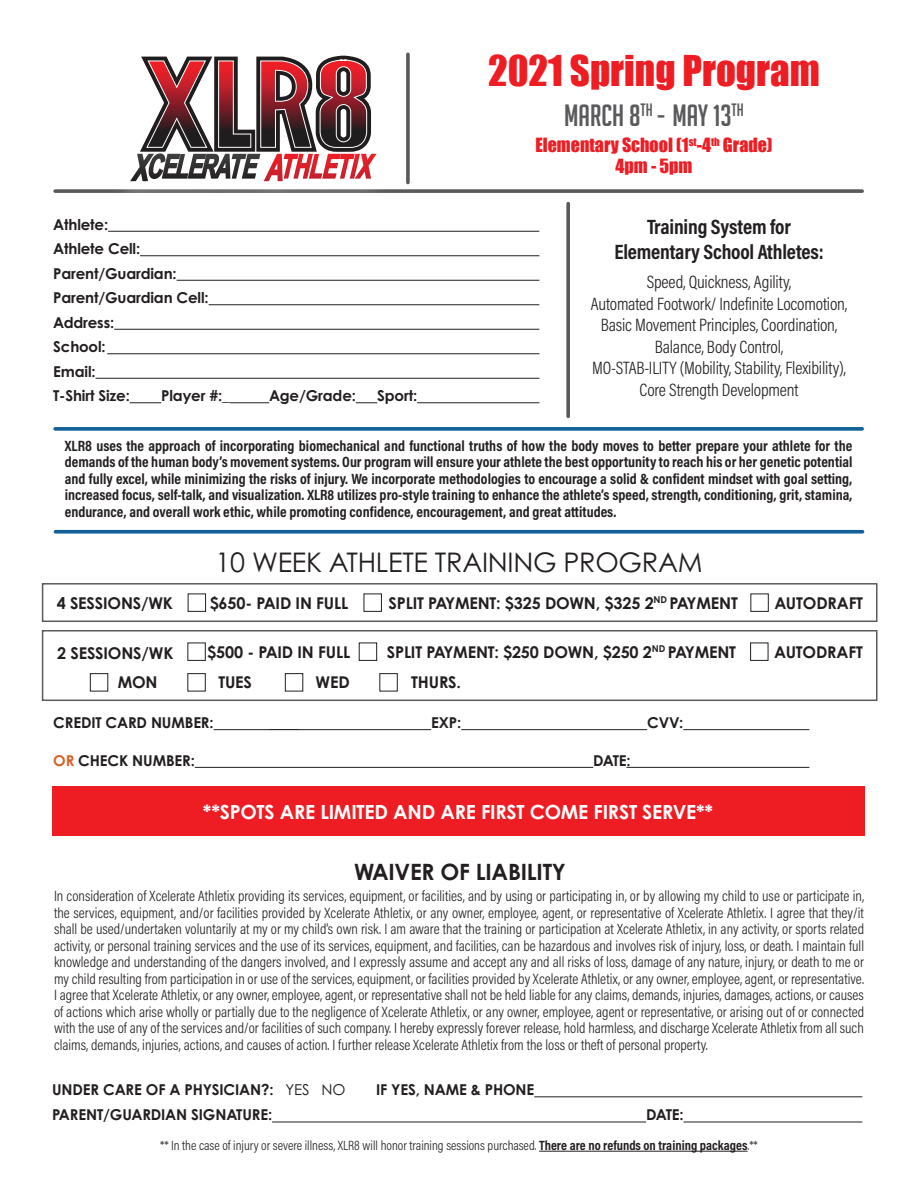
<style>
.page{position:relative;width:918px;height:1188px;background:#fff}
.page>*{position:absolute;margin:0;border:0;box-sizing:border-box;transform-origin:0 0}
.t1{font:39px "Impact";color:#ee1d23}
.t2{font:30px "Big Noodle Titling";color:#5a5a5d}
.t3{font:27px "Century Gothic Pro";letter-spacing:-.01em;color:#231f20}
.t4{font:700 22.5px "Century Gothic Pro";letter-spacing:-.01em;color:#231f20}
.t5{font:700 20.85px/25px "Acumin Pro Cond";letter-spacing:-.01em;color:#231f20;text-align:center}
.t6{font:700 19.5px "Century Gothic Pro";letter-spacing:-.01em;color:#fff}
.t7{font:300 18px/21.6px "Acumin Pro Cond";letter-spacing:-.01em;color:#231f20;text-align:center}
.t8{font:18px/21.6px "Impact";color:#ee1d23;text-align:center}
.t9{font:700 16.2px/29px "Century Gothic Pro";letter-spacing:-.01em;color:#231f20}
.t10{font:300 15px/16.5px "Acumin Pro Cond";color:#231f20;text-align:justify}
.t11{font:700 15px/16.5px "Acumin Pro Cond";color:#231f20;text-align:justify}
.t12{font:700 15px/24.5px "Century Gothic Pro";letter-spacing:-.01em;color:#231f20}
.t13{font:300 13.5px "Acumin Pro Cond";color:#231f20}
.s1{color:#d65f27}
.s2{font-weight:400}
.s3{font-weight:700}
</style>
<div class="page">
<div style="left:53px;top:786px;width:812px;height:50px;background:#ee1d23"></div>
<svg style="left:406px;top:54px;width:4px;height:129px"></svg>
<hr style="left:214px;top:729px;width:217px;height:1px;background:#231f20">
<hr style="left:461px;top:729px;width:186px;height:1px;background:#231f20">
<hr style="left:683px;top:729px;width:126px;height:1px;background:#231f20">
<hr style="left:195px;top:767px;width:398px;height:1px;background:#231f20">
<hr style="left:627px;top:767px;width:182px;height:1px;background:#231f20">
<svg style="left:55px;top:189px;width:807px;height:4px;background:#69696b"></svg>
<svg style="left:55px;top:427px;width:807px;height:4px;background:#286ea1"></svg>
<svg style="left:566px;top:204px;width:4px;height:212px"></svg>
<hr style="left:108px;top:231px;width:431px;height:1px;background:#231f20">
<hr style="left:140px;top:255px;width:399px;height:1px;background:#231f20">
<hr style="left:177px;top:280px;width:362px;height:1px;background:#231f20">
<hr style="left:209px;top:304px;width:330px;height:1px;background:#231f20">
<hr style="left:114px;top:329px;width:425px;height:1px;background:#231f20">
<hr style="left:107px;top:353px;width:432px;height:1px;background:#231f20">
<hr style="left:96px;top:378px;width:443px;height:1px;background:#231f20">
<hr style="left:130px;top:402px;width:31px;height:1px;background:#231f20">
<hr style="left:230px;top:402px;width:39px;height:1px;background:#231f20">
<svg style="left:356px;top:402px;width:21px;height:1px"></svg>
<hr style="left:417px;top:402px;width:122px;height:1px;background:#231f20">
<svg style="left:55px;top:530px;width:808px;height:4px;background:#2c71a3"></svg>
<hr style="left:534px;top:1096px;width:328px;height:1px;background:#231f20">
<hr style="left:272px;top:1122px;width:374px;height:1px;background:#231f20">
<hr style="left:684px;top:1122px;width:178px;height:1px;background:#231f20">
<hr style="left:539px;top:1151px;width:209px;height:1px;background:#231f20">
<div style="left:188px;top:594px;width:18px;height:18px;border:1px solid #231f20"></div>
<div style="left:364px;top:594px;width:18px;height:18px;border:1px solid #231f20"></div>
<div style="left:751px;top:594px;width:18px;height:18px;border:1px solid #231f20"></div>
<div style="left:188px;top:643px;width:18px;height:18px;border:1px solid #231f20"></div>
<div style="left:359px;top:643px;width:18px;height:18px;border:1px solid #231f20"></div>
<div style="left:750px;top:643px;width:18px;height:18px;border:1px solid #231f20"></div>
<div style="left:90px;top:673px;width:18px;height:18px;border:1px solid #231f20"></div>
<div style="left:188px;top:673px;width:18px;height:18px;border:1px solid #231f20"></div>
<div style="left:285px;top:673px;width:18px;height:18px;border:1px solid #231f20"></div>
<div style="left:380px;top:673px;width:18px;height:18px;border:1px solid #231f20"></div>
<div style="left:42px;top:583px;width:836px;height:39px;border:2px solid #5a5a5d"></div>
<div style="left:42px;top:630px;width:836px;height:71px;border:2px solid #5a5a5d"></div>
<div style="left:111px;top:35px;width:285px;height:167px;background:#fff"></div>
<svg style="left:130px;top:56px;width:247px;height:125px"></svg>
<h1 class="t1" style="left:488px;top:41px;width:333px">2021 Spring Program</h1>
<h2 class="t2" style="left:564px;top:99px;width:181px">MARCH 8<sup>TH</sup> - MAY 13<sup>TH</sup></h2>
<p class="t12" style="left:53px;top:212px;width:157px">Athlete:<br>Athlete Cell:<br>Parent/Guardian:<br>Parent/Guardian Cell:<br>Address:<br>School:<br>Email:<br>T-Shirt Size:</p>
<p class="t12" style="left:161px;top:383px;width:70px">Player #:_</p>
<p class="t12" style="left:269px;top:383px;width:88px">Age/Grade:</p>
<p class="t12" style="left:377px;top:383px;width:42px">Sport:</p>
<p class="t8" style="left:535px;top:133px;width:239px">Elementary School (1<sup>st</sup>-4<sup>th</sup> Grade)<br>4pm - 5pm</p>
<h3 class="t5" style="left:614px;top:213px;width:211px">Training System for<br>Elementary School Athletes:</h3>
<p class="t7" style="left:591px;top:271px;width:258px">Speed, Quickness, Agility,<br>Automated Footwork/ Indefinite Locomotion, Basic Movement Principles, Coordination, Balance, Body Control,<br>MO-STAB-ILITY (Mobility, Stability, Flexibility), Core Strength Development</p>
<p class="t11" style="left:65px;top:437px;width:789px">XLR8 uses the approach of incorporating biomechanical and functional truths of how the body moves to better prepare your athlete for the demands of the human body’s movement systems. Our program will ensure your athlete the best opportunity to reach his or her genetic potential and fully excel, while minimizing the risks of injury. We incorporate methodologies to encourage a solid &amp; confident mindset with goal setting, increased focus, self-talk, and visualization. XLR8 utilizes pro-style training to enhance the athlete’s speed, strength, conditioning, grit, stamina, endurance, and overall work ethic, while promoting confidence, encouragement, and great attitudes.</p>
<p class="t9" style="left:57px;top:588px;width:118px">4 SESSIONS/WK</p>
<p class="t9" style="left:118px;top:639px;width:57px;text-indent:-61px">2 SESSIONS/WK<br>MON</p>
<h3 class="t3" style="left:215px;top:546px;width:489px">10 WEEK ATHLETE TRAINING PROGRAM</h3>
<p class="t9" style="left:210px;top:588px;width:140px">$650- PAID IN FULL</p>
<p class="t9" style="left:389px;top:588px;width:351px">SPLIT PAYMENT: $325 DOWN, $325 2<sup>ND</sup> PAYMENT</p>
<p class="t9" style="left:774px;top:588px;width:90px">AUTODRAFT</p>
<p class="t9" style="left:207px;top:637px;width:144px">$500 - PAID IN FULL</p>
<p class="t9" style="left:387px;top:637px;width:351px">SPLIT PAYMENT: $250 DOWN, $250 2<sup>ND</sup> PAYMENT</p>
<p class="t9" style="left:774px;top:637px;width:90px">AUTODRAFT</p>
<p class="t9" style="left:218px;top:668px;width:35px">TUES</p>
<p class="t9" style="left:316px;top:668px;width:36px">WED</p>
<p class="t9" style="left:411px;top:668px;width:51px">THURS.</p>
<p class="t12" style="left:53px;top:710px;width:162px">CREDIT CARD NUMBER:</p>
<p class="t12" style="left:269px;top:710px;width:31px">____</p>
<p class="t12" style="left:431px;top:710px;width:32px">EXP:</p>
<p class="t12" style="left:647px;top:710px;width:38px">CVV:</p>
<p class="t12" style="left:53px;top:748px;width:143px"><span class="s1">OR</span> CHECK NUMBER:</p>
<p class="t12" style="left:593px;top:748px;width:39px">DATE:</p>
<h3 class="t6" style="left:203px;top:800px;width:512px">**SPOTS ARE LIMITED AND ARE FIRST COME FIRST SERVE**</h3>
<h3 class="t4" style="left:354px;top:858px;width:213px">WAIVER OF LIABILITY</h3>
<p class="t10" style="left:54px;top:888px;width:812px">In consideration of Xcelerate Athletix providing its services, equipment, or facilities, and by using or participating in, or by allowing my child to use or participate in, the services, equipment, and/or facilities provided by Xcelerate Athletix, or any owner, employee, agent, or representative of Xcelerate Athletix. I agree that they/it shall be used/undertaken voluntarily at my or my child’s own risk. I am aware that the training or participation at Xcelerate Athletix, in any activity, or sports related activity, or personal training services and the use of its services, equipment, and facilities, can be hazardous and involves risk of injury, loss, or death. I maintain full knowledge and understanding of the dangers involved, and I expressly assume and accept any and all risks of loss, damage of any nature, injury, or death to me or my child resulting from participation in or use of the services, equipment, or facilities provided by Xcelerate Athletix, or any owner, employee, agent, or representative.<br>I agree that Xcelerate Athletix, or any owner, employee, agent, or representative shall not be held liable for any claims, demands, injuries, damages, actions, or causes of actions which arise wholly or partially due to the negligence of Xcelerate Athletix, or any owner, employee, agent or representative, or arising out of or connected with the use of any of the services and/or facilities of such company. I hereby expressly forever release, hold harmless, and discharge Xcelerate Athletix from all such claims, demands, injuries, actions, and causes of action. I further release Xcelerate Athletix from the loss or theft of personal property.</p>
<p class="t12" style="left:52px;top:1077px;width:295px">UNDER CARE OF A PHYSICIAN?: <span class="s2">YES NO</span></p>
<p class="t12" style="left:376px;top:1077px;width:160px">IF YES, NAME &amp; PHONE</p>
<p class="t12" style="left:52px;top:1103px;width:222px">PARENT/GUARDIAN SIGNATURE:</p>
<p class="t12" style="left:646px;top:1103px;width:39px">DATE:</p>
<p class="t13" style="left:160px;top:1137px;width:599px">** In the case of injury or severe illness, XLR8 will honor training sessions purchased. <span class="s3">There are no refunds on training packages</span>.**</p>
</div>
